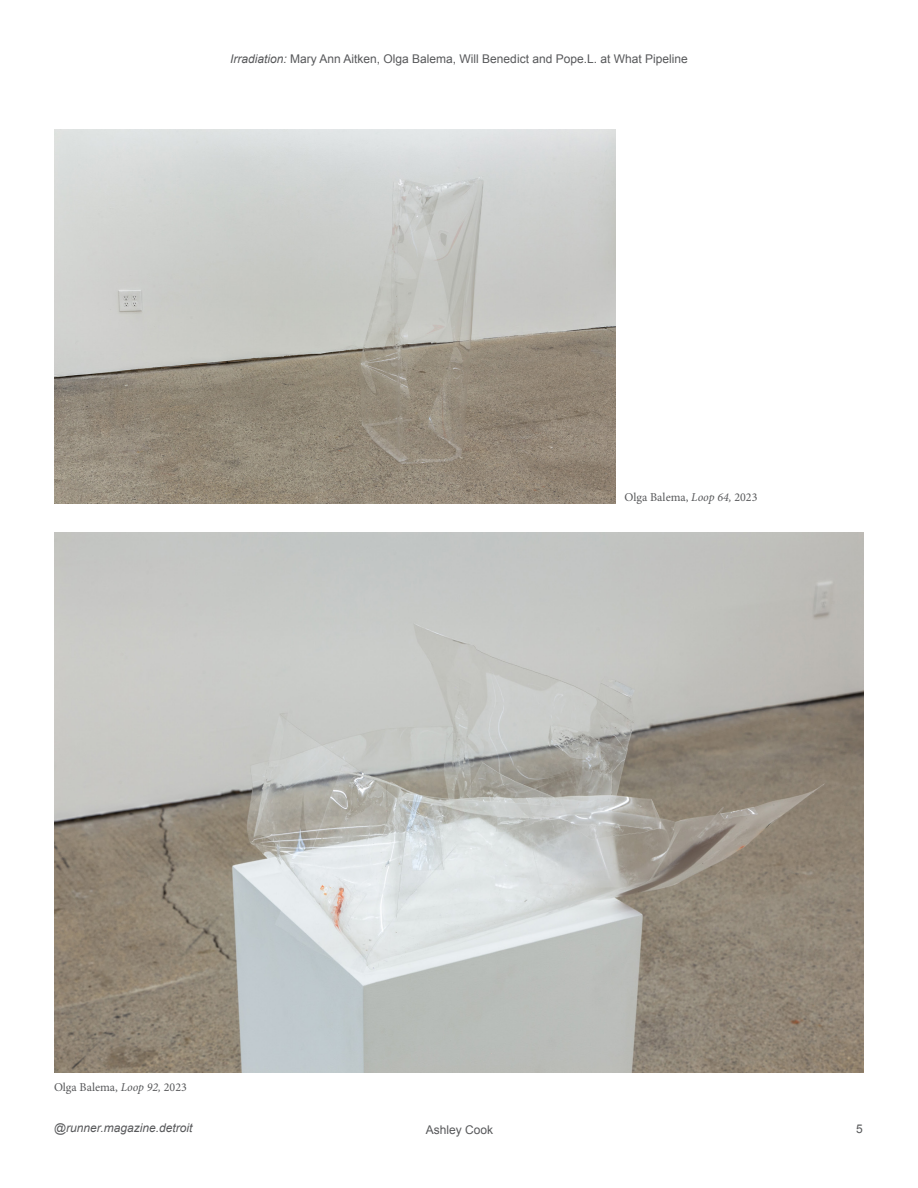
<style>
.page{position:relative;width:918px;height:1188px;background:#fff}
.page>*{position:absolute;margin:0;border:0;box-sizing:border-box;transform-origin:0 0}
.t1{font:12px "Arial";color:#57585a}
.t2{font:12px "Minion Pro";color:#57585a}
.t3{font:italic 12px "Arial";color:#57585a}
.s1{font-style:italic}
</style>
<div class="page">
<img style="left:54px;top:533px;width:810px;height:540px">
<img style="left:54px;top:130px;width:562px;height:374px">
<p class="t1" style="left:230px;top:51px;width:459px"><span class="s1">Irradiation:</span> Mary Ann Aitken, Olga Balema, Will Benedict and Pope.L. at What Pipeline</p>
<p class="t2" style="left:54px;top:1079px;width:134px">Olga Balema, <span class="s1">Loop 92,</span> 2023</p>
<p class="t2" style="left:625px;top:489px;width:134px">Olga Balema, <span class="s1">Loop 64,</span> 2023</p>
<p class="t3" style="left:54px;top:1120px;width:140px">@runner.magazine.detroit</p>
<p class="t1" style="left:426px;top:1122px;width:69px">Ashley Cook</p>
<p class="t1" style="left:856px;top:1121px;width:8px">5</p>
</div>
